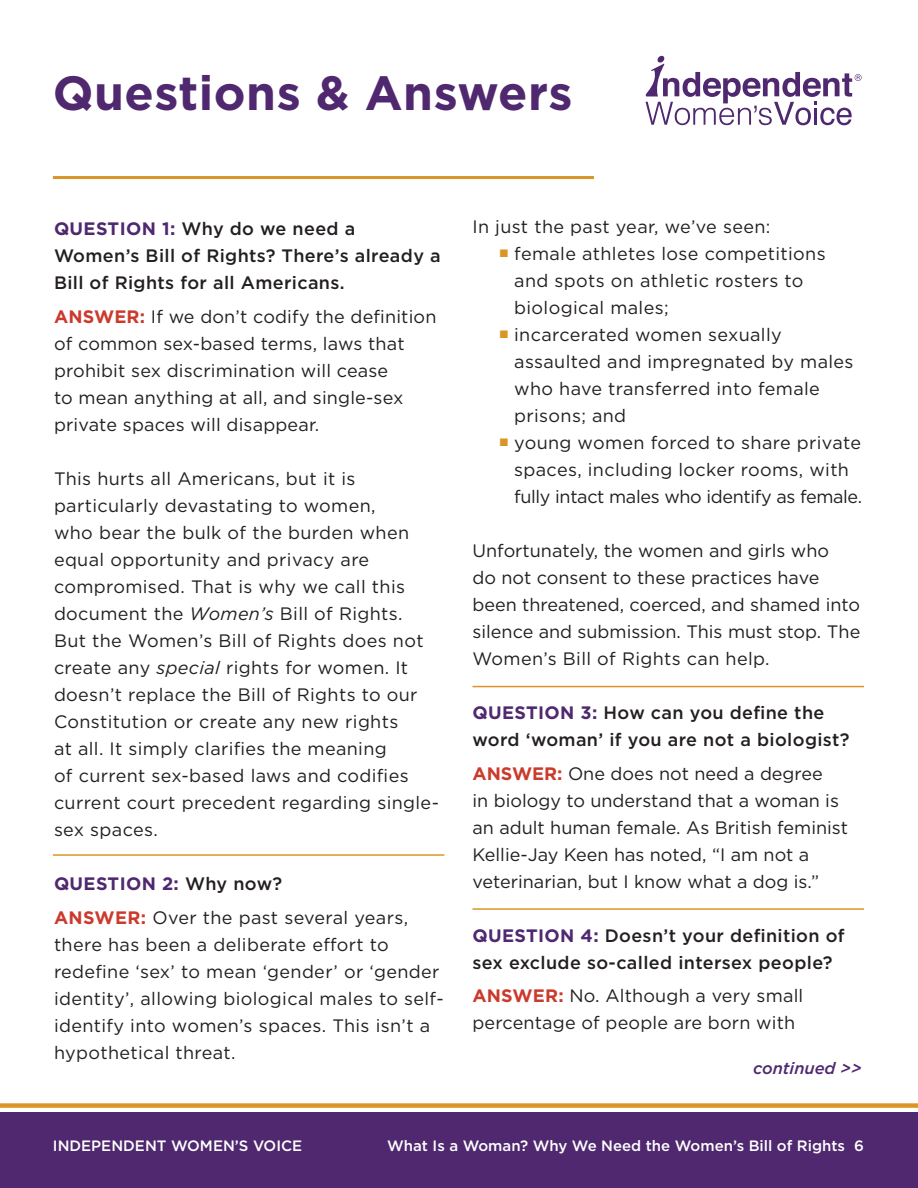
<style>
.page{position:relative;width:918px;height:1188px;background:#fff}
.page>*{position:absolute;margin:0;border:0;box-sizing:border-box;transform-origin:0 0}
.t1{font:700 48px "Gotham";letter-spacing:.01em;color:#4f286f}
.t2{font:18px/27px "Gotham";letter-spacing:.02em;color:#231f20}
.t3{font:18px/27px "Gotham";color:#231f20}
.t4{font:500 18px/27px "Gotham";letter-spacing:.02em;color:#231f20}
.t5{font:700 18px "Gotham";letter-spacing:.02em;color:#4f286f}
.t6{font:italic 500 16.5px "Gotham";color:#4f286f}
.t7{font:500 15px "Gotham";color:#fff}
.s1{font-weight:700;color:#4f286f}
.s2{font-weight:700;color:#cb3a2d}
.s3{font-style:italic}
.s4{font-weight:500;color:#231f20}
</style>
<div class="page">
<div style="left:0;top:1113px;width:918px;height:75px;background:#4f286f"></div>
<div style="left:0;top:1103px;width:918px;height:5px;background:#d99627"></div>
<svg style="left:646px;top:56px;width:216px;height:69px"></svg>
<hr style="left:53px;top:176px;width:541px;height:3px;background:#d99627">
<hr style="left:472px;top:686px;width:392px;height:1px;background:#d99627">
<hr style="left:472px;top:908px;width:392px;height:2px;background:#d99627">
<hr style="left:53px;top:854px;width:391px;height:2px;background:#d99627">
<p class="t1" style="left:53px;top:65px;width:521px">Questions &amp; Answers</p>
<p class="t4" style="left:54px;top:215px;width:388px"><span class="s1">QUESTION 1:</span> Why do we need a<br>Women’s Bill of Rights? There’s already a<br>Bill of Rights for all Americans.</p>
<p class="t2" style="left:54px;top:303px;width:384px"><span class="s2">ANSWER:</span> If we don’t codify the definition of common sex-based terms, laws that prohibit sex discrimination will cease<br>to mean anything at all, and single-sex private spaces will disappear.</p>
<p class="t2" style="left:54px;top:465px;width:387px">This hurts all Americans, but it is particularly devastating to women,<br>who bear the bulk of the burden when equal opportunity and privacy are compromised. That is why we call this document the <span class="s3">Women’s</span> Bill of Rights.<br>But the Women’s Bill of Rights does not create any <span class="s3">special</span> rights for women. It doesn’t replace the Bill of Rights to our Constitution or create any new rights<br>at all. It simply clarifies the meaning<br>of current sex-based laws and codifies current court precedent regarding single&shy;sex spaces.</p>
<p class="t5" style="left:54px;top:873px;width:230px">QUESTION 2: <span class="s4">Why now?</span></p>
<p class="t2" style="left:54px;top:903px;width:391px"><span class="s2">ANSWER:</span> Over the past several years, there has been a deliberate effort to redefine ‘sex’ to mean ‘gender’ or ‘gender identity’, allowing biological males to self&shy;identify into women’s spaces. This isn’t a hypothetical threat.</p>
<p class="t2" style="left:472px;top:213px;width:299px">In just the past year, we’ve seen:</p>
<p class="t2" style="left:514px;top:240px;width:313px;text-indent:-15px"><sup>P</sup> female athletes lose competitions and spots on athletic rosters to biological males;</p>
<p class="t2" style="left:514px;top:321px;width:341px;text-indent:-15px"><sup>P</sup> incarcerated women sexually assaulted and impregnated by males who have transferred into female prisons; and</p>
<p class="t2" style="left:514px;top:429px;width:349px;text-indent:-15px"><sup>P</sup> young women forced to share private spaces, including locker rooms, with fully intact males who identify as female.</p>
<p class="t3" style="left:472px;top:537px;width:390px">Unfortunately, the women and girls who<br>do not consent to these practices have been threatened, coerced, and shamed into silence and submission. This must stop. The Women’s Bill of Rights can help.</p>
<p class="t4" style="left:472px;top:699px;width:379px"><span class="s1">QUESTION 3:</span> How can you define the word ‘woman’ if you are not a biologist?</p>
<p class="t3" style="left:472px;top:759px;width:377px"><span class="s2">ANSWER:</span> One does not need a degree<br>in biology to understand that a woman is an adult human female. As British feminist Kellie-Jay Keen has noted, “I am not a veterinarian, but I know what a dog is.”</p>
<p class="t4" style="left:472px;top:922px;width:374px"><span class="s1">QUESTION 4:</span> Doesn’t your definition of sex exclude so-called intersex people?</p>
<p class="t2" style="left:472px;top:982px;width:332px"><span class="s2">ANSWER:</span> No. Although a very small percentage of people are born with</p>
<p class="t6" style="left:753px;top:1057px;width:110px">continued &gt;&gt;</p>
<p class="t7" style="left:53px;top:1136px;width:251px">INDEPENDENT WOMEN’S VOICE</p>
<p class="t7" style="left:387px;top:1136px;width:478px">What Is a Woman? Why We Need the Women’s Bill of Rights 6</p>
</div>
